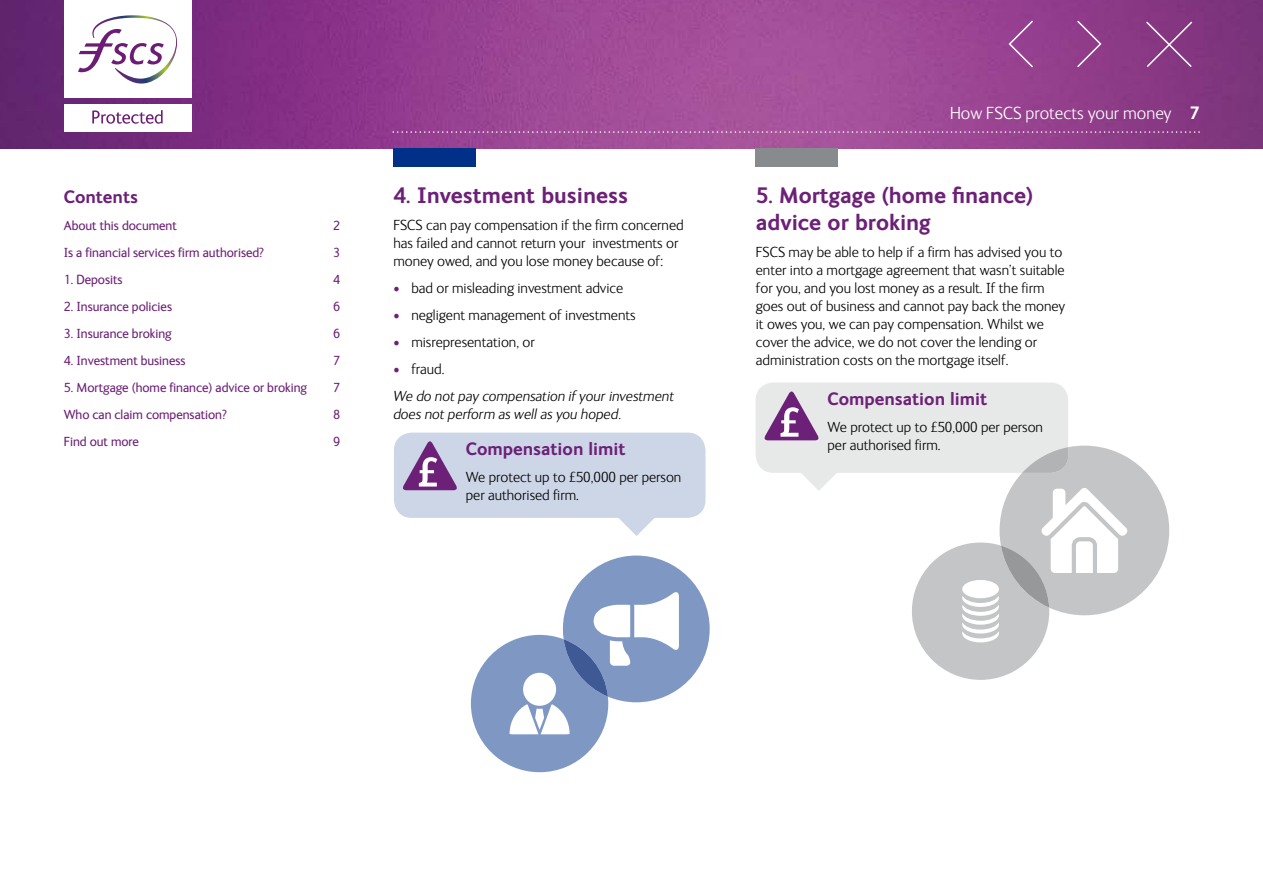
<style>
.page{position:relative;width:1263px;height:893px;background:#fff}
.page>*{position:absolute;margin:0;border:0;box-sizing:border-box;transform-origin:0 0}
.t1{font:700 22.5px/27px "FS Ingrid";color:#6d2077}
.t2{font:700 18px "FS Ingrid";color:#6d2077}
.t3{font:300 18px "FS Ingrid";color:#fff}
.t4{font:300 15px/18px "FS Ingrid";color:#000}
.t5{font:italic 300 15px/27px "FS Ingrid";color:#000}
.t6{font:13.5px "FS Ingrid";color:#6d2077}
.s1{color:#6d2077}
.s2{font-style:normal;color:#6d2077}
.s3{font-style:normal}
.s4{font-weight:700}
</style>
<div class="page">
<img style="left:0;top:0;width:1263px;height:149px">
<div style="left:64px;top:0;width:127px;height:97px;background:#fff"></div>
<div style="left:64px;top:104px;width:127px;height:28px;background:#fff"></div>
<svg style="left:92px;top:110px;width:71px;height:14px"></svg>
<svg style="left:78px;top:15px;width:99px;height:69px"></svg>
<svg style="left:392px;top:131px;width:808px;height:2px;background:#ae6ba8"></svg>
<svg style="left:801px;top:473px;width:35px;height:18px"></svg>
<div style="left:756px;top:382px;width:312px;height:91px;background:#e7e8e8;border-radius:18px"></div>
<svg style="left:764px;top:391px;width:55px;height:49px"></svg>
<div style="left:394px;top:433px;width:311px;height:85px;background:#ccd6e7;border-radius:18px"></div>
<svg style="left:403px;top:441px;width:54px;height:49px"></svg>
<svg style="left:471px;top:556px;width:239px;height:216px"></svg>
<div style="left:393px;top:149px;width:83px;height:18px;background:#003087"></div>
<div style="left:755px;top:149px;width:82px;height:18px;background:#888b8d"></div>
<svg style="left:619px;top:518px;width:35px;height:18px"></svg>
<svg style="left:912px;top:446px;width:257px;height:234px"></svg>
<svg style="left:1008px;top:21px;width:25px;height:46px"></svg>
<svg style="left:1077px;top:21px;width:24px;height:46px"></svg>
<svg style="left:1146px;top:22px;width:46px;height:45px;background:#90488d"></svg>
<p class="t2" style="left:64px;top:185px;width:76px">Contents</p>
<p class="t6" style="left:64px;top:216px;width:114px">About this document</p>
<p class="t6" style="left:333px;top:216px;width:9px">2</p>
<p class="t6" style="left:64px;top:243px;width:202px">Is a financial services firm authorised?</p>
<p class="t6" style="left:333px;top:243px;width:9px">3</p>
<p class="t6" style="left:64px;top:270px;width:60px">1. Deposits</p>
<p class="t6" style="left:333px;top:270px;width:9px">4</p>
<p class="t6" style="left:64px;top:297px;width:110px">2. Insurance policies</p>
<p class="t6" style="left:333px;top:297px;width:9px">6</p>
<p class="t6" style="left:64px;top:324px;width:109px">3. Insurance broking</p>
<p class="t6" style="left:333px;top:324px;width:9px">6</p>
<p class="t6" style="left:64px;top:351px;width:123px">4. Investment business</p>
<p class="t6" style="left:333px;top:351px;width:9px">7</p>
<p class="t6" style="left:64px;top:378px;width:245px">5. Mortgage (home finance) advice or broking</p>
<p class="t6" style="left:333px;top:378px;width:9px">7</p>
<p class="t6" style="left:64px;top:405px;width:165px">Who can claim compensation?</p>
<p class="t6" style="left:333px;top:405px;width:9px">8</p>
<p class="t6" style="left:64px;top:432px;width:77px">Find out more</p>
<p class="t6" style="left:333px;top:432px;width:9px">9</p>
<h1 class="t1" style="left:393px;top:181px;width:236px">4. Investment business</h1>
<p class="t4" style="left:393px;top:215px;width:292px">FSCS can pay compensation if the firm concerned has failed and cannot return your investments or money owed, and you lose money because of:</p>
<p class="t4" style="left:393px;top:278px;width:231px"><span class="s1">•</span> bad or misleading investment advice</p>
<p class="t4" style="left:393px;top:305px;width:244px"><span class="s1">•</span> negligent management of investments</p>
<p class="t4" style="left:393px;top:332px;width:143px"><span class="s1">•</span> misrepresentation, or</p>
<p class="t5" style="left:393px;top:355px;width:282px"><span class="s2">•</span> <span class="s3">fraud.<br></span>We do not pay compensation if your investment</p>
<p class="t5" style="left:393px;top:400px;width:229px">does not perform as well as you hoped.</p>
<p class="t3" style="left:950px;top:101px;width:251px">How FSCS protects your money <span class="s4">7</span></p>
<h1 class="t1" style="left:756px;top:181px;width:279px">5. Mortgage (home finance) advice or broking</h1>
<p class="t4" style="left:756px;top:242px;width:311px">FSCS may be able to help if a firm has advised you to enter into a mortgage agreement that wasn’t suitable for you, and you lost money as a result. If the firm goes out of business and cannot pay back the money it owes you, we can pay compensation. Whilst we cover the advice, we do not cover the lending or administration costs on the mortgage itself.</p>
<p class="t2" style="left:827px;top:387px;width:161px">Compensation limit</p>
<p class="t4" style="left:827px;top:417px;width:217px">We protect up to £50,000 per person</p>
<p class="t2" style="left:466px;top:437px;width:161px">Compensation limit</p>
<p class="t4" style="left:827px;top:435px;width:115px">per authorised firm.</p>
<p class="t4" style="left:466px;top:467px;width:217px">We protect up to £50,000 per person per authorised firm.</p>
</div>
